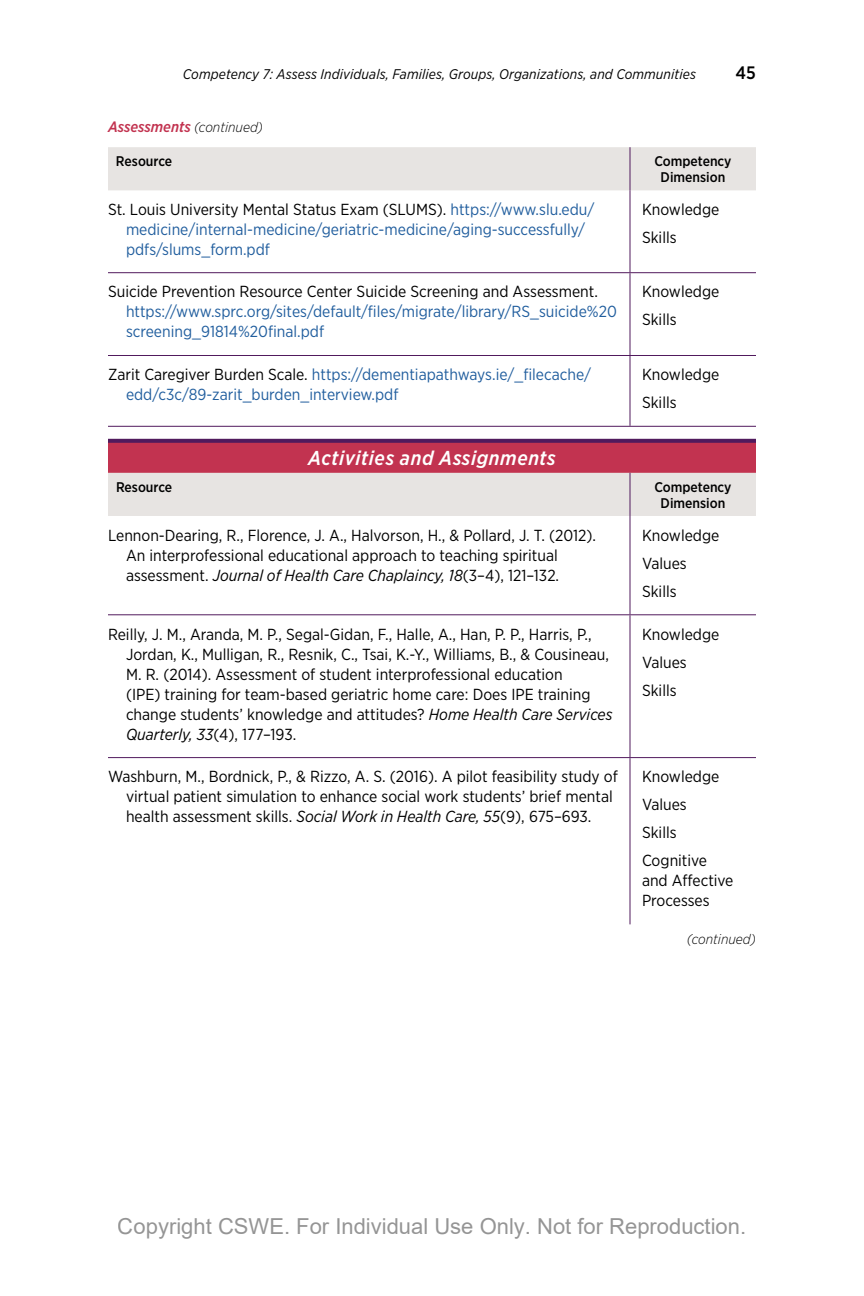
<style>
.page{position:relative;width:864px;height:1296px;background:#fff}
.page>*{position:absolute;margin:0;border:0;box-sizing:border-box;transform-origin:0 0}
.t1{font:22px "Arial";color:rgb(0 0 0/.42)}
.t2{font:italic 500 20px "Gotham Narrow";letter-spacing:.03em;color:#fff}
.t3{font:500 18px "Gotham Narrow";color:#000}
.t4{font:16px/28px "Gotham Narrow";color:#000}
.t5{font:16px/20px "Gotham Narrow";color:#215e9e}
.t6{font:italic 500 15px "Gotham Narrow";color:#c23350}
.t7{font:italic 14px "Gotham Narrow";letter-spacing:.01em;color:#000}
.t8{font:500 14px/16px "Gotham Narrow";color:#000;text-align:center}
.t9{font:italic 300 14px "Gotham Narrow";color:#000}
.s1{font-weight:300;font-size:14px;color:#000}
.s2{color:#000}
.s3{font-style:italic}
</style>
<div class="page">
<div style="left:108px;top:147px;width:648px;height:43px;background:#e7e4e2"></div>
<hr style="left:108px;top:272px;width:522px;height:1px;background:#511a5d">
<hr style="left:630px;top:272px;width:126px;height:1px;background:#511a5d">
<hr style="left:108px;top:355px;width:522px;height:1px;background:#511a5d">
<hr style="left:630px;top:355px;width:126px;height:1px;background:#511a5d">
<hr style="left:630px;top:147px;width:1px;height:43px;background:#511a5d">
<hr style="left:108px;top:426px;width:522px;height:1px;background:#511a5d">
<hr style="left:630px;top:190px;width:1px;height:82px;background:#511a5d">
<hr style="left:630px;top:273px;width:1px;height:82px;background:#511a5d">
<hr style="left:630px;top:356px;width:1px;height:70px;background:#511a5d">
<hr style="left:630px;top:426px;width:126px;height:1px;background:#511a5d">
<div style="left:108px;top:441px;width:648px;height:32px;background:#c23350"></div>
<svg style="left:108px;top:439px;width:648px;height:4px;background:#561b5c"></svg>
<div style="left:108px;top:473px;width:648px;height:43px;background:#e7e4e2"></div>
<hr style="left:108px;top:614px;width:522px;height:1px;background:#511a5d">
<hr style="left:630px;top:614px;width:126px;height:1px;background:#511a5d">
<hr style="left:108px;top:757px;width:522px;height:1px;background:#511a5d">
<hr style="left:630px;top:757px;width:126px;height:1px;background:#511a5d">
<hr style="left:630px;top:473px;width:1px;height:43px;background:#511a5d">
<hr style="left:630px;top:516px;width:1px;height:98px;background:#511a5d">
<hr style="left:630px;top:615px;width:1px;height:142px;background:#511a5d">
<hr style="left:630px;top:758px;width:1px;height:166px;background:#511a5d">
<p class="t7" style="left:183px;top:66px;width:515px">Competency 7: Assess Individuals, Families, Groups, Organizations, and Communities</p>
<p class="t3" style="left:736px;top:61px;width:22px">45</p>
<p class="t6" style="left:108px;top:117px;width:157px">Assessments <span class="s1">(continued)</span></p>
<p class="t8" style="left:116px;top:153px;width:58px">Resource</p>
<p class="t8" style="left:654px;top:153px;width:79px">Competency<br>Dimension</p>
<p class="t5" style="left:126px;top:199px;width:470px;text-indent:-18px"><span class="s2">St. Louis University Mental Status Exam (SLUMS).</span> https://www.slu.edu/ medicine/internal-medicine/geriatric-medicine/aging-successfully/ pdfs/slums_form.pdf</p>
<p class="t4" style="left:642px;top:195px;width:79px">Knowledge<br>Skills</p>
<p class="t4" style="left:108px;top:278px;width:489px">Suicide Prevention Resource Center Suicide Screening and Assessment.</p>
<p class="t5" style="left:126px;top:302px;width:492px">https://www.sprc.org/sites/default/files/migrate/library/RS_suicide%20 screening_91814%20final.pdf</p>
<p class="t4" style="left:642px;top:278px;width:79px">Knowledge<br>Skills</p>
<p class="t5" style="left:126px;top:364px;width:467px;text-indent:-18px"><span class="s2">Zarit Caregiver Burden Scale.</span> https://dementiapathways.ie/_filecache/ edd/c3c/89-zarit_burden_interview.pdf</p>
<p class="t4" style="left:642px;top:360px;width:79px">Knowledge<br>Skills</p>
<p class="t2" style="left:308px;top:445px;width:249px">Activities and Assignments</p>
<p class="t8" style="left:116px;top:479px;width:58px">Resource</p>
<p class="t8" style="left:654px;top:479px;width:79px">Competency<br>Dimension</p>
<p class="t4" style="left:126px;top:525px;width:470px;line-height:20px;text-indent:-18px">Lennon-Dearing, R., Florence, J. A., Halvorson, H., &amp; Pollard, J. T. (2012).<br>An interprofessional educational approach to teaching spiritual assessment. <span class="s3">Journal of Health Care Chaplaincy, 18</span>(3–4), 121–132.</p>
<p class="t4" style="left:642px;top:521px;width:79px">Knowledge<br>Values<br>Skills</p>
<p class="t4" style="left:126px;top:624px;width:488px;line-height:20px;text-indent:-18px">Reilly, J. M., Aranda, M. P., Segal-Gidan, F., Halle, A., Han, P. P., Harris, P., Jordan, K., Mulligan, R., Resnik, C., Tsai, K.-Y., Williams, B., &amp; Cousineau, M. R. (2014). Assessment of student interprofessional education<br>(IPE) training for team-based geriatric home care: Does IPE training change students’ knowledge and attitudes? <span class="s3">Home Health Care Services Quarterly, 33</span>(4), 177–193.</p>
<p class="t4" style="left:642px;top:620px;width:79px">Knowledge<br>Values<br>Skills</p>
<p class="t4" style="left:126px;top:766px;width:493px;line-height:20px;text-indent:-18px">Washburn, M., Bordnick, P., &amp; Rizzo, A. S. (2016). A pilot feasibility study of virtual patient simulation to enhance social work students’ brief mental health assessment skills. <span class="s3">Social Work in Health Care, 55</span>(9), 675–693.</p>
<p class="t4" style="left:642px;top:762px;width:79px">Knowledge<br>Values<br>Skills<br>Cognitive</p>
<p class="t4" style="left:642px;top:870px;width:93px;line-height:20px">and Affective<br>Processes</p>
<p class="t9" style="left:687px;top:930px;width:71px">(continued)</p>
<h1 class="t1" style="left:118px;top:1211px;width:630px">Copyright CSWE. For Individual Use Only. Not for Reproduction.</h1>
</div>
